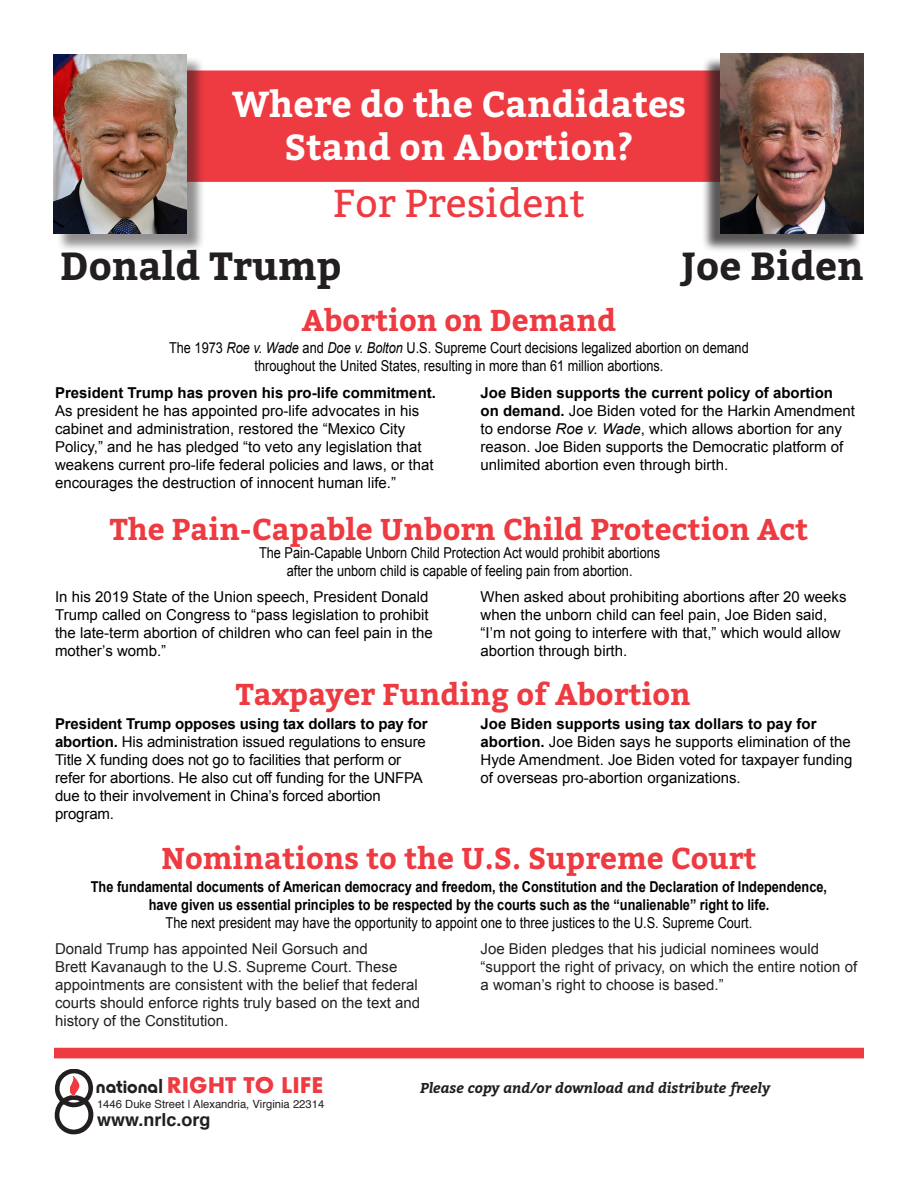
<style>
.page{position:relative;width:918px;height:1188px;background:#fff}
.page>*{position:absolute;margin:0;border:0;box-sizing:border-box;transform-origin:0 0}
.t1{font:700 39px "Bitter";color:#231f20}
.t2{font:39px "Bitter";color:#ee3a41}
.t3{font:700 36px "Bitter";color:#fff}
.t4{font:700 30px "Bitter";color:#ee3a41}
.t5{font:700 21px "Futura";color:#ee3a41}
.t6{font:700 18px "Helvetica";color:#231f20}
.t7{font:15px/18px "Arial";color:#000}
.t8{font:15px "Arial";color:#000;scale:.85 1}
.t9{font:15px/18px "Arial";color:#231f20}
.t10{font:700 15px "Arial";color:#000;scale:.85 1}
.t11{font:italic 700 14.25px "Bitter";color:#231f20}
.t12{font:11.25px "Helvetica";color:#231f20}
.s1{font-style:italic}
.s2{font-weight:700}
.s3{font-family:"Horatio D";color:#231f20}
</style>
<div class="page">
<div style="left:54px;top:70px;width:810px;height:112px;background:#ee3a41;border:2px solid #ee3a41"></div>
<div style="left:56px;top:56px;width:149px;height:197px;background:#231f20;opacity:.5"></div>
<img style="left:54px;top:54px;width:133px;height:180px">
<div style="left:702px;top:56px;width:160px;height:197px;background:#231f20;opacity:.75"></div>
<img style="left:720px;top:54px;width:144px;height:180px">
<div style="left:54px;top:1048px;width:810px;height:10px;background:#ee3a41"></div>
<img style="left:55px;top:1069px;width:38px;height:65px">
<img style="left:70px;top:1076px;width:9px;height:19px">
<p class="t3" style="left:232px;top:76px;width:455px">Where do the Candidates</p>
<p class="t3" style="left:284px;top:120px;width:351px">Stand on Abortion?</p>
<p class="t2" style="left:333px;top:176px;width:253px">For President</p>
<p class="t1" style="left:60px;top:236px;width:283px">Donald Trump</p>
<p class="t1" style="left:681px;top:236px;width:184px">Joe Biden</p>
<p class="t4" style="left:302px;top:298px;width:316px">Abortion on Demand</p>
<p class="t8" style="left:169px;top:338px;width:684px">The 1973 <span class="s1">Roe v. Wade</span> and <span class="s1">Doe v. Bolton</span> U.S. Supreme Court decisions legalized abortion on demand</p>
<p class="t8" style="left:255px;top:356px;width:483px">throughout the United States, resulting in more than 61 million abortions.</p>
<p class="t7" style="left:55px;top:384px;width:382px"><span class="s2">President Trump has proven his pro-life commitment.<br></span>As president he has appointed pro-life advocates in his cabinet and administration, restored the “Mexico City Policy,” and he has pledged “to veto any legislation that weakens current pro-life federal policies and laws, or that encourages the destruction of innocent human life.”</p>
<p class="t7" style="left:481px;top:384px;width:376px"><span class="s2">Joe Biden supports the current policy of abortion on demand.</span> Joe Biden voted for the Harkin Amendment to endorse <span class="s1">Roe v. Wade</span>, which allows abortion for any reason. Joe Biden supports the Democratic platform of unlimited abortion even through birth.</p>
<p class="t4" style="left:110px;top:506px;width:700px">The Pain-Capable Unborn Child Protection Act</p>
<p class="t8" style="left:259px;top:543px;width:473px">The Pain-Capable Unborn Child Protection Act would prohibit abortions</p>
<p class="t8" style="left:287px;top:561px;width:408px">after the unborn child is capable of feeling pain from abortion.</p>
<p class="t7" style="left:55px;top:588px;width:379px">In his 2019 State of the Union speech, President Donald Trump called on Congress to “pass legislation to prohibit the late-term abortion of children who can feel pain in the mother’s womb.”</p>
<p class="t7" style="left:481px;top:588px;width:368px">When asked about prohibiting abortions after 20 weeks when the unborn child can feel pain, Joe Biden said, “I’m not going to interfere with that,” which would allow abortion through birth.</p>
<p class="t4" style="left:236px;top:672px;width:456px">Taxpayer Funding of Abortion</p>
<p class="t7" style="left:55px;top:715px;width:374px"><span class="s2">President Trump opposes using tax dollars to pay for abortion.</span> His administration issued regulations to ensure Title X funding does not go to facilities that perform or refer for abortions. He also cut off funding for the UNFPA due to their involvement in China’s forced abortion program.</p>
<p class="t7" style="left:481px;top:715px;width:373px"><span class="s2">Joe Biden supports using tax dollars to pay for abortion.</span> Joe Biden says he supports elimination of the Hyde Amendment. Joe Biden voted for taxpayer funding of overseas pro-abortion organizations.</p>
<p class="t4" style="left:161px;top:836px;width:597px">Nominations to the U.S. Supreme Court</p>
<p class="t10" style="left:91px;top:876px;width:868px">The fundamental documents of American democracy and freedom, the Constitution and the Declaration of Independence,</p>
<p class="t10" style="left:149px;top:894px;width:732px">have given us essential principles to be respected by the courts such as the “unalienable” right to life.</p>
<p class="t8" style="left:166px;top:912px;width:692px">The next president may have the opportunity to appoint one to three justices to the U.S. Supreme Court.</p>
<p class="t9" style="left:55px;top:940px;width:367px">Donald Trump has appointed Neil Gorsuch and<br>Brett Kavanaugh to the U.S. Supreme Court. These appointments are consistent with the belief that federal courts should enforce rights truly based on the text and history of the Constitution.</p>
<p class="t9" style="left:481px;top:940px;width:378px">Joe Biden pledges that his judicial nominees would “support the right of privacy, on which the entire notion of a woman’s right to choose is based.”</p>
<p class="t5" style="left:96px;top:1070px;width:229px"><span class="s3">national</span> RIGHT TO LIFE</p>
<p class="t12" style="left:97px;top:1096px;width:229px">1446 Duke Street | Alexandria, Virginia 22314</p>
<p class="t6" style="left:97px;top:1105px;width:115px">www.nrlc.org</p>
<p class="t11" style="left:420px;top:1078px;width:352px">Please copy and/or download and distribute freely</p>
</div>
